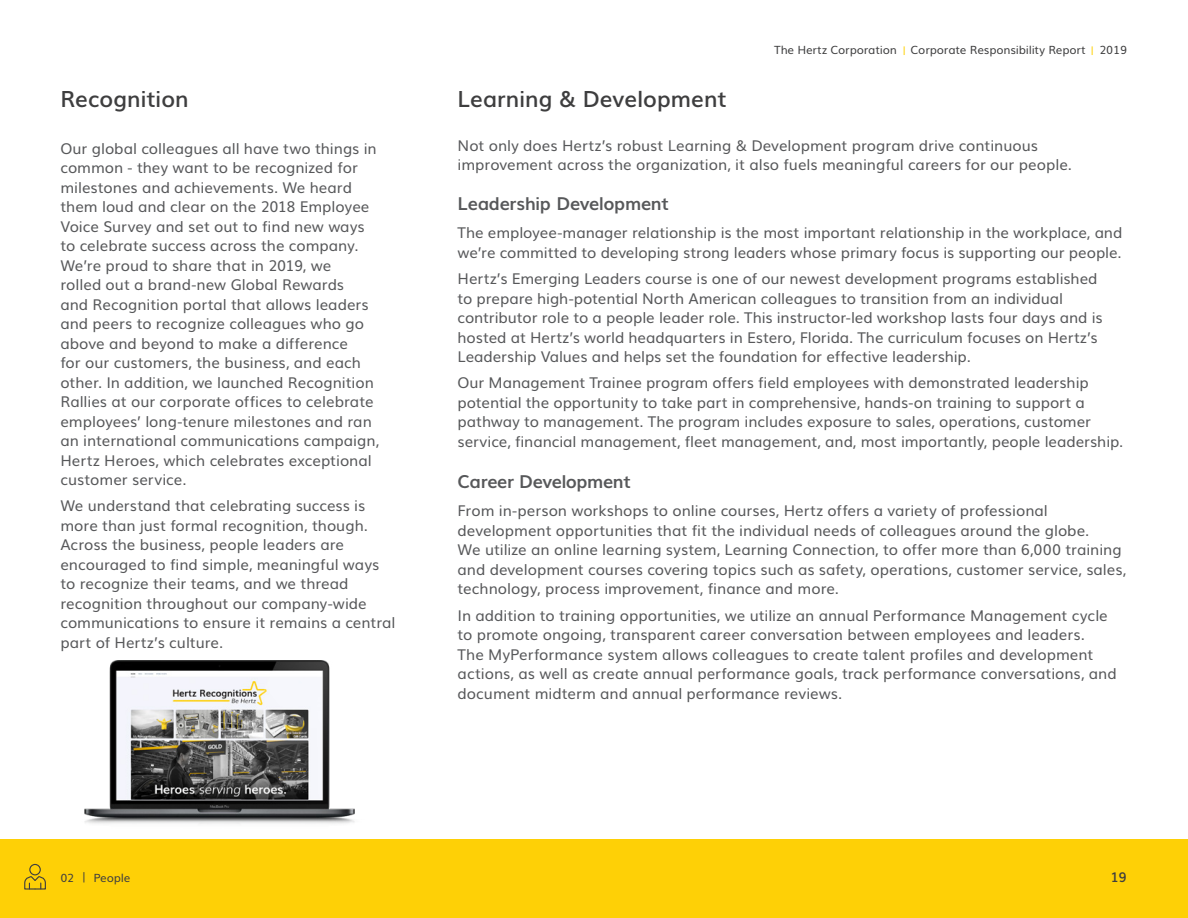
<style>
.page{position:relative;width:1188px;height:918px;background:#fff}
.page>*{position:absolute;margin:0;border:0;box-sizing:border-box;transform-origin:0 0}
.t1{font:600 22.5px "Ride";letter-spacing:-.005em;color:#3e3e3f}
.t2{font:700 18px "Ride";letter-spacing:-.01em;color:#57585a}
.t3{font:15px/19.5px "Ride";color:#57585a}
.t4{font:600 13.5px "Ride";color:#3e3e3f}
.t5{font:11.4px "Ride";color:#3e3e3f}
.s1{font-weight:600;font-size:8.85px;color:#fed006}
.s2{font-size:10.5px}
</style>
<div class="page">
<img style="left:84px;top:661px;width:271px;height:163px">
<div style="left:0;top:839px;width:1188px;height:79px;background:#fed006"></div>
<svg style="left:24px;top:877px;width:22px;height:13px"></svg>
<div style="left:29px;top:864px;width:12px;height:11px;border:1px solid #3e3e3f;border-radius:50%"></div>
<p class="t5" style="left:775px;top:41px;width:354px">The Hertz Corporation <span class="s1">|</span> Corporate Responsibility Report <span class="s1">|</span> 2019</p>
<p class="t1" style="left:61px;top:81px;width:130px">Recognition</p>
<p class="t1" style="left:458px;top:81px;width:271px">Learning &amp; Development</p>
<p class="t3" style="left:61px;top:137px;width:318px">Our global colleagues all have two things in common - they want to be recognized for</p>
<p class="t3" style="left:61px;top:176px;width:320px">milestones and achievements. We heard them loud and clear on the 2018 Employee Voice Survey and set out to find new ways to celebrate success across the company.<br>We’re proud to share that in 2019, we<br>rolled out a brand-new Global Rewards<br>and Recognition portal that allows leaders and peers to recognize colleagues who go above and beyond to make a difference<br>for our customers, the business, and each other. In addition, we launched Recognition Rallies at our corporate offices to celebrate employees’ long-tenure milestones and ran an international communications campaign, Hertz Heroes, which celebrates exceptional customer service.</p>
<p class="t3" style="left:61px;top:495px;width:336px">We understand that celebrating success is more than just formal recognition, though.<br>Across the business, people leaders are encouraged to find simple, meaningful ways to recognize their teams, and we thread recognition throughout our company-wide communications to ensure it remains a central part of Hertz’s culture.</p>
<p class="t3" style="left:458px;top:134px;width:616px">Not only does Hertz’s robust Learning &amp; Development program drive continuous improvement across the organization, it also fuels meaningful careers for our people.</p>
<p class="t2" style="left:458px;top:189px;width:213px">Leadership Development</p>
<p class="t3" style="left:458px;top:222px;width:666px">The employee-manager relationship is the most important relationship in the workplace, and we’re committed to developing strong leaders whose primary focus is supporting our people.</p>
<p class="t3" style="left:458px;top:268px;width:647px">Hertz’s Emerging Leaders course is one of our newest development programs established to prepare high-potential North American colleagues to transition from an individual contributor role to a people leader role. This instructor-led workshop lasts four days and is hosted at Hertz’s world headquarters in Estero, Florida. The curriculum focuses on Hertz’s Leadership Values and helps set the foundation for effective leadership.</p>
<p class="t3" style="left:458px;top:372px;width:667px">Our Management Trainee program offers field employees with demonstrated leadership potential the opportunity to take part in comprehensive, hands-on training to support a pathway to management. The program includes exposure to sales, operations, customer service, financial management, fleet management, and, most importantly, people leadership.</p>
<p class="t2" style="left:458px;top:467px;width:175px">Career Development</p>
<p class="t3" style="left:458px;top:500px;width:670px">From in-person workshops to online courses, Hertz offers a variety of professional development opportunities that fit the individual needs of colleagues around the globe.<br>We utilize an online learning system, Learning Connection, to offer more than 6,000 training and development courses covering topics such as safety, operations, customer service, sales, technology, process improvement, finance and more.</p>
<p class="t3" style="left:458px;top:604px;width:661px">In addition to training opportunities, we utilize an annual Performance Management cycle to promote ongoing, transparent career conversation between employees and leaders.<br>The MyPerformance system allows colleagues to create talent profiles and development actions, as well as create annual performance goals, track performance conversations, and document midterm and annual performance reviews.</p>
<p class="t5" style="left:61px;top:868px;width:71px">02 <span class="s2">|</span> People</p>
<p class="t4" style="left:1111px;top:866px;width:18px">19</p>
</div>
